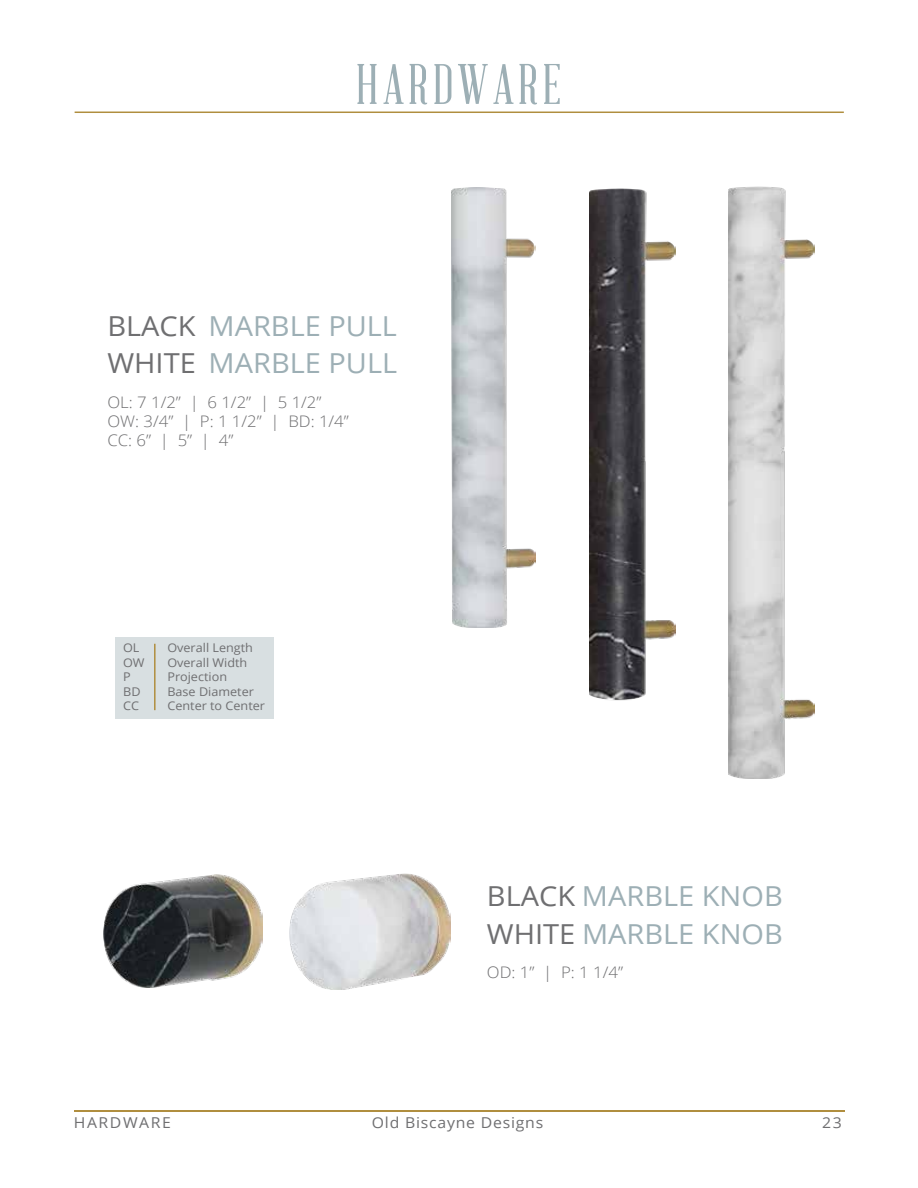
<style>
.page{position:relative;width:918px;height:1188px;background:#fff}
.page>*{position:absolute;margin:0;border:0;box-sizing:border-box;transform-origin:0 0}
.t1{font:55.95px "Abraham Lincoln";letter-spacing:.075em;color:#9dafb5}
.t2{font:27.6px "Open Sans";color:#9dafb5;scale:1.05 1}
.t3{font:300 15.9px/19px "Open Sans";color:#6f6f71;scale:1.05 1}
.t4{font:15px "Open Sans";letter-spacing:.05em;color:#6f6f71;scale:1.05 1}
.t5{font:15px "Open Sans";letter-spacing:.1em;color:#6f6f71;scale:1.05 1}
.t6{font:12px/14.4px "Open Sans";color:#6f6f71;scale:1.05 1}
.s1{color:#6f6f71}
</style>
<div class="page">
<hr style="left:74px;top:1110px;width:770px;height:1px;background:#b08e3f">
<hr style="left:75px;top:112px;width:769px;height:1px;background:#b08e3f">
<img style="left:451px;top:188px;width:85px;height:440px">
<img style="left:589px;top:188px;width:86px;height:513px">
<img style="left:728px;top:187px;width:86px;height:591px">
<img style="left:104px;top:875px;width:158px;height:113px">
<img style="left:290px;top:874px;width:160px;height:115px">
<div style="left:115px;top:637px;width:158px;height:81px;background:#d8dfe1"></div>
<hr style="left:154px;top:644px;width:2px;height:66px;background:#b08e3f">
<h1 class="t1" style="left:356px;top:55px;width:207px">HARDWARE</h1>
<h2 class="t2" style="left:107px;top:307px;width:277px"><span class="s1">BLACK</span> MARBLE PULL</h2>
<h2 class="t2" style="left:107px;top:344px;width:277px"><span class="s1">WHITE</span> MARBLE PULL</h2>
<h3 class="t3" style="left:107px;top:392px;width:231px">OL: 7 1/2” | 6 1/2” | 5 1/2”<br>OW: 3/4” | P: 1 1/2” | BD: 1/4”<br>CC: 6” | 5” | 4”</h3>
<p class="t6" style="left:123px;top:641px;width:22px">OL<br>OW<br>P<br>BD<br>CC</p>
<p class="t6" style="left:167px;top:641px;width:95px">Overall Length<br>Overall Width<br>Projection<br>Base Diameter<br>Center to Center</p>
<h2 class="t2" style="left:487px;top:877px;width:283px"><span class="s1">BLACK</span> MARBLE KNOB</h2>
<h2 class="t2" style="left:487px;top:915px;width:283px"><span class="s1">WHITE</span> MARBLE KNOB</h2>
<h3 class="t3" style="left:487px;top:963px;width:131px">OD: 1” | P: 1 1/4”</h3>
<p class="t5" style="left:74px;top:1112px;width:94px">HARDWARE</p>
<p class="t4" style="left:372px;top:1112px;width:165px">Old Biscayne Designs</p>
<p class="t4" style="left:822px;top:1112px;width:20px">23</p>
</div>
